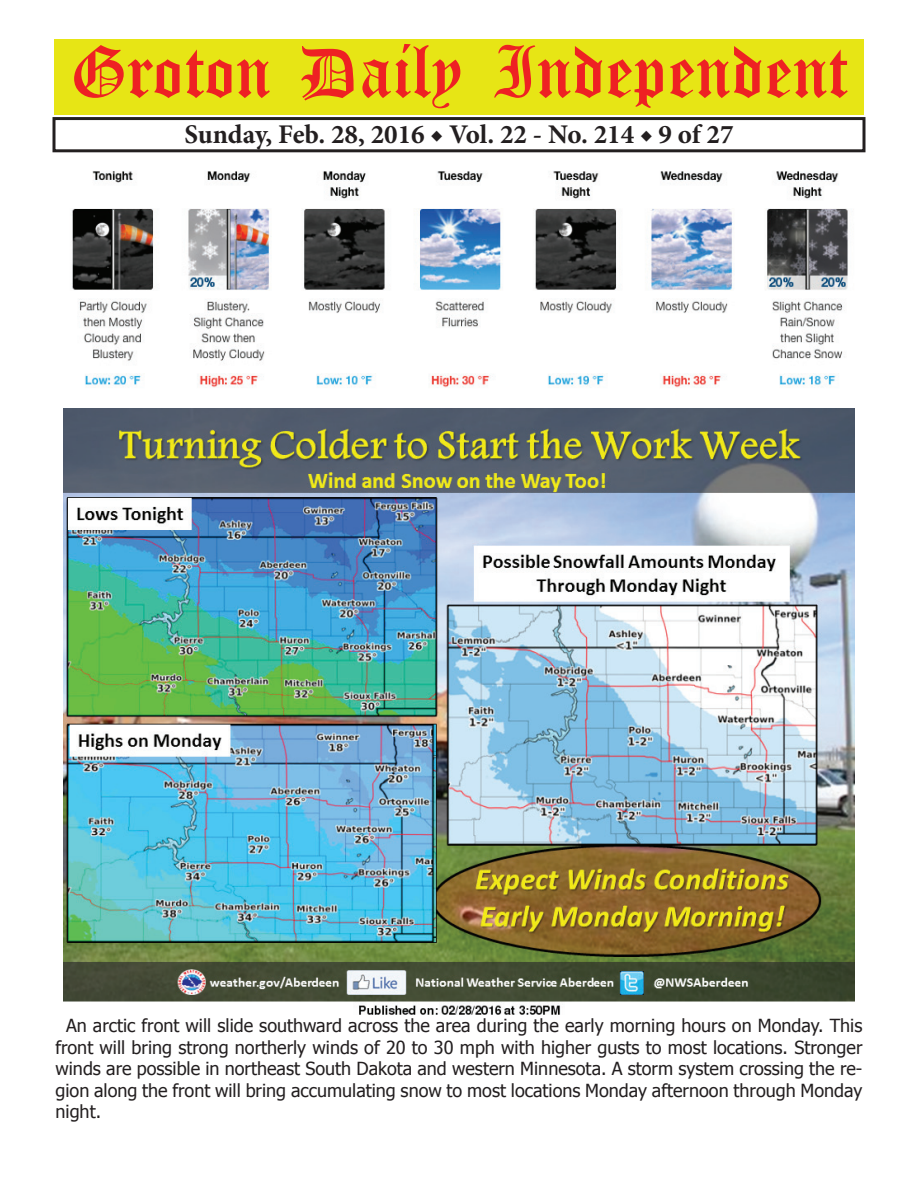
<style>
.page{position:relative;width:918px;height:1188px;background:#fff}
.page>*{position:absolute;margin:0;border:0;box-sizing:border-box;transform-origin:0 0}
.t1{font:54px "Old English Five";color:#ee2123}
.t2{font:700 27px "Minion Pro";color:#231f20}
.t3{font:18px/21.6px "Tahoma";color:#231f20;text-align:justify}
</style>
<div class="page">
<div style="left:52px;top:117px;width:814px;height:35px;border:3px solid #231f20"></div>
<div style="left:54px;top:40px;width:810px;height:75px;background:#e7e515"></div>
<img style="left:64px;top:408px;width:790px;height:607px">
<img style="left:72px;top:171px;width:776px;height:217px">
<h1 class="t1" style="left:70px;top:47px;width:779px">Groton Daily Independent</h1>
<h2 class="t2" style="left:184px;top:116px;width:551px">Sunday, Feb. 28, 2016 ◆ Vol. 22 - No. 214 ◆ 9 of 27</h2>
<p class="t3" style="left:56px;top:1014px;width:808px;text-indent:10px">An arctic front will slide southward across the area during the early morning hours on Monday. This front will bring strong northerly winds of 20 to 30 mph with higher gusts to most locations. Stronger winds are possible in northeast South Dakota and western Minnesota. A storm system crossing the re&shy;gion along the front will bring accumulating snow to most locations Monday afternoon through Monday night.</p>
</div>
